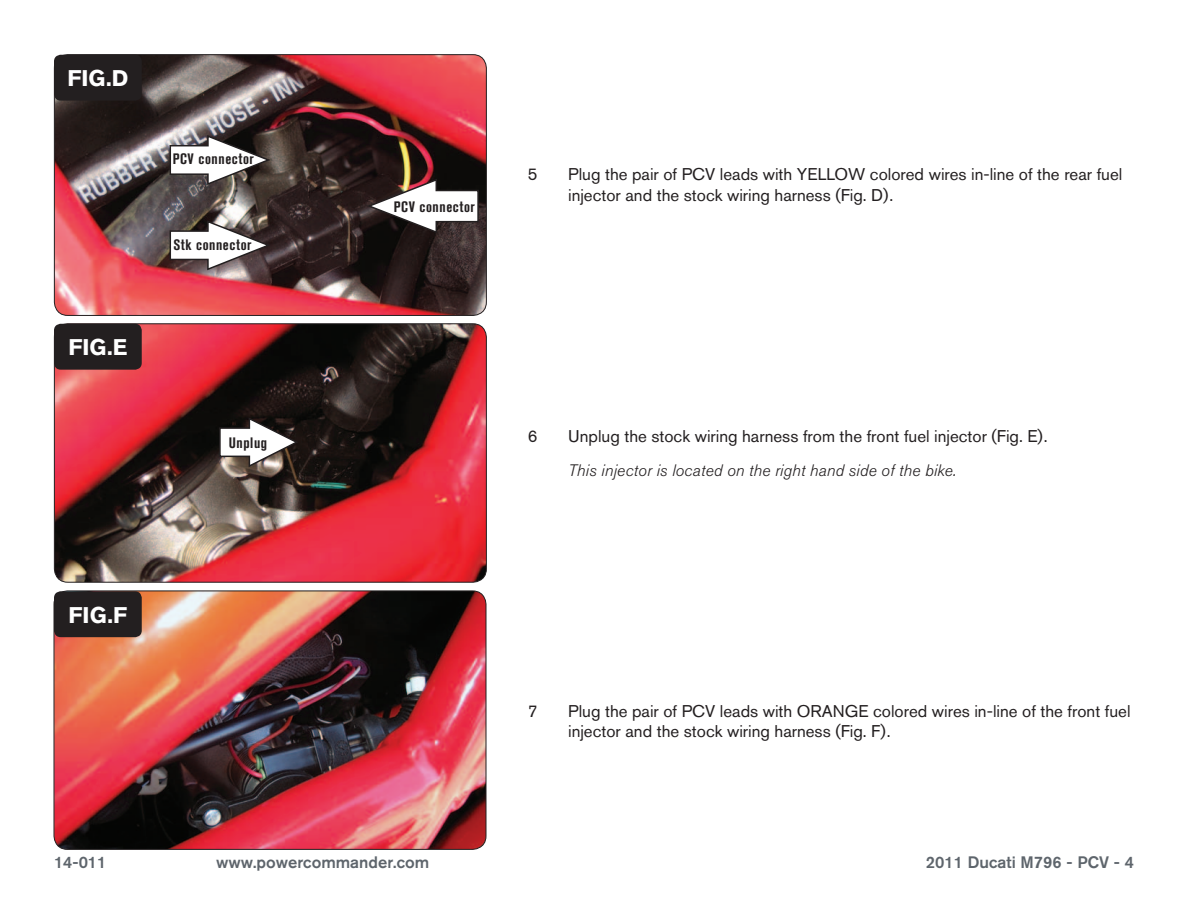
<style>
.page{position:relative;width:1188px;height:918px;background:#fff}
.page>*{position:absolute;margin:0;border:0;box-sizing:border-box;transform-origin:0 0}
.t1{font:700 22.5px "Akzidenz Grotesk BQ";color:#fff}
.Bodycopy{font:16.8px/20.2px "Akzidenz Grotesk BQ";color:#231f20}
.Bodycopy-2{font:italic 300 16.5px "Akzidenz Grotesk BQ";letter-spacing:.01em;color:#231f20}
.t2{font:500 16.5px "Akzidenz Grotesk BQ";color:#5e656c}
.Callouts{font:700 condensed 15px "Akzidenz Grotesk BQ";letter-spacing:.04em;color:#231f20}
</style>
<div class="page">
<img style="left:54px;top:55px;width:432px;height:260px">
<div style="left:54px;top:54px;width:433px;height:262px;border:1px solid #231f20;border-radius:14px"></div>
<img style="left:54px;top:591px;width:432px;height:258px">
<div style="left:54px;top:591px;width:432px;height:259px;border:1px solid #231f20;border-radius:14px"></div>
<div style="left:54px;top:591px;width:88px;height:46px;background:#231f20;border-radius:7px"></div>
<div style="left:54px;top:55px;width:88px;height:46px;background:#231f20;border-radius:7px"></div>
<img style="left:54px;top:324px;width:431px;height:257px">
<div style="left:54px;top:323px;width:433px;height:260px;border:1px solid #231f20;border-radius:14px"></div>
<div style="left:54px;top:324px;width:88px;height:46px;background:#231f20;border-radius:7px"></div>
<svg style="left:169px;top:219px;width:103px;height:52px"></svg>
<svg style="left:169px;top:134px;width:103px;height:52px"></svg>
<svg style="left:365px;top:178px;width:115px;height:56px"></svg>
<svg style="left:218px;top:416px;width:82px;height:52px"></svg>
<p class="t1" style="left:67px;top:65px;width:62px">FIG.D</p>
<p class="t1" style="left:68px;top:334px;width:61px">FIG.E</p>
<p class="Callouts" style="left:173px;top:150px;width:83px">PCV connector</p>
<p class="Callouts" style="left:173px;top:236px;width:80px">Stk connector</p>
<p class="Callouts" style="left:229px;top:434px;width:40px">Unplug</p>
<p class="t1" style="left:69px;top:602px;width:60px">FIG.F</p>
<p class="Callouts" style="left:394px;top:198px;width:83px">PCV connector</p>
<p class="Bodycopy" style="left:528px;top:164px;width:11px">5</p>
<p class="Bodycopy" style="left:568px;top:164px;width:556px">Plug the pair of PCV leads with YELLOW colored wires in-line of the rear fuel injector and the stock wiring harness (Fig. D).</p>
<p class="Bodycopy" style="left:528px;top:426px;width:11px">6</p>
<p class="Bodycopy" style="left:568px;top:426px;width:481px">Unplug the stock wiring harness from the front fuel injector (Fig. E).</p>
<p class="Bodycopy-2" style="left:568px;top:461px;width:390px">This injector is located on the right hand side of the bike.</p>
<p class="Bodycopy" style="left:528px;top:701px;width:11px">7</p>
<p class="Bodycopy" style="left:568px;top:701px;width:564px">Plug the pair of PCV leads with ORANGE colored wires in-line of the front fuel injector and the stock wiring harness (Fig. F).</p>
<p class="t2" style="left:54px;top:852px;width:54px">14-011</p>
<p class="t2" style="left:216px;top:852px;width:215px">www.powercommander.com</p>
<p class="t2" style="left:926px;top:852px;width:210px">2011 Ducati M796 - PCV - 4</p>
</div>
